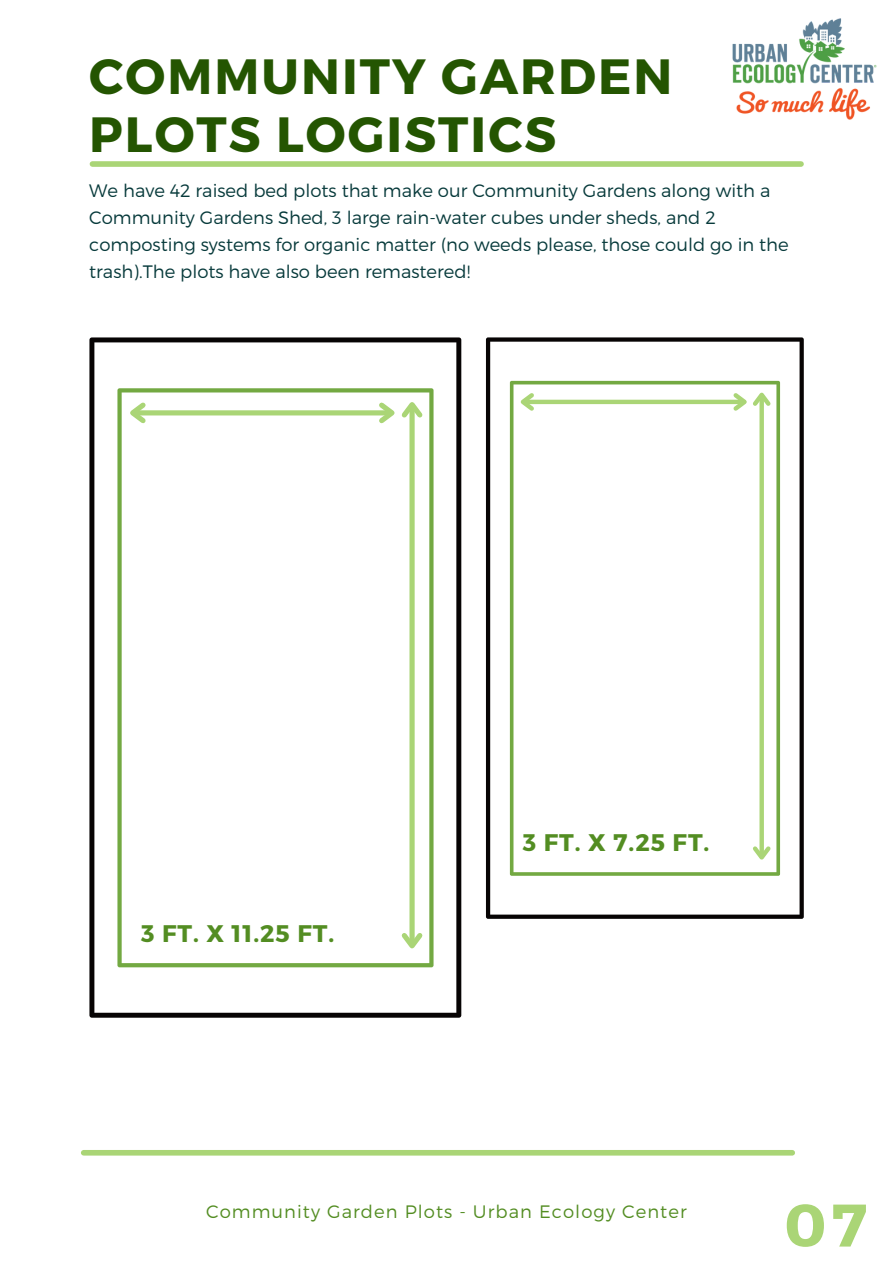
<style>
.page{position:relative;width:893px;height:1264px;background:#fff}
.page>*{position:absolute;margin:0;border:0;box-sizing:border-box;transform-origin:0 0}
.t1{font:700 60px "Montserrat";color:#aad576}
.t2{font:700 49.5px/57.3px "Montserrat";letter-spacing:.04em;color:#245501}
.t3{font:700 24px "Montserrat";letter-spacing:.04em;color:#538d22}
.t4{font:300 18px/27px "Montserrat";color:#073a3b}
.t5{font:300 18px "Montserrat";letter-spacing:.06em;color:#538d22}
</style>
<div class="page">
<div style="left:92px;top:161px;width:709px;height:6px;background:#aad576"></div>
<div style="left:84px;top:1149px;width:708px;height:6px;background:#aad576"></div>
<svg style="left:89px;top:337px;width:372px;height:680px"></svg>
<svg style="left:117px;top:388px;width:316px;height:579px"></svg>
<div style="left:409px;top:406px;width:5px;height:538px;background:#aad576"></div>
<svg style="left:397px;top:928px;width:30px;height:26px"></svg>
<div style="left:134px;top:410px;width:256px;height:5px;background:#aad576"></div>
<svg style="left:124px;top:398px;width:26px;height:30px"></svg>
<svg style="left:374px;top:396px;width:53px;height:32px"></svg>
<svg style="left:486px;top:337px;width:317px;height:581px"></svg>
<svg style="left:510px;top:381px;width:270px;height:494px"></svg>
<svg style="left:759px;top:415px;width:4px;height:427px;background:#b4da87"></svg>
<svg style="left:748px;top:842px;width:26px;height:22px"></svg>
<hr style="left:524px;top:400px;width:219px;height:4px;background:#aad576">
<svg style="left:515px;top:389px;width:23px;height:26px"></svg>
<svg style="left:729px;top:387px;width:45px;height:28px"></svg>
<img style="left:732px;top:18px;width:144px;height:102px">
<h2 class="t2" style="left:89px;top:46px;width:584px">COMMUNITY GARDEN<br>PLOTS LOGISTICS</h2>
<p class="t4" style="left:89px;top:176px;width:701px">We have 42 raised bed plots that make our Community Gardens along with a Community Gardens Shed, 3 large rain-water cubes under sheds, and 2 composting systems for organic matter (no weeds please, those could go in the trash).The plots have also been remastered!</p>
<h3 class="t3" style="left:141px;top:917px;width:195px">3 FT. X 11.25 FT.</h3>
<h3 class="t3" style="left:522px;top:827px;width:188px">3 FT. X 7.25 FT.</h3>
<p class="t5" style="left:206px;top:1199px;width:482px">Community Garden Plots - Urban Ecology Center</p>
<h1 class="t1" style="left:784px;top:1186px;width:84px">07</h1>
</div>
